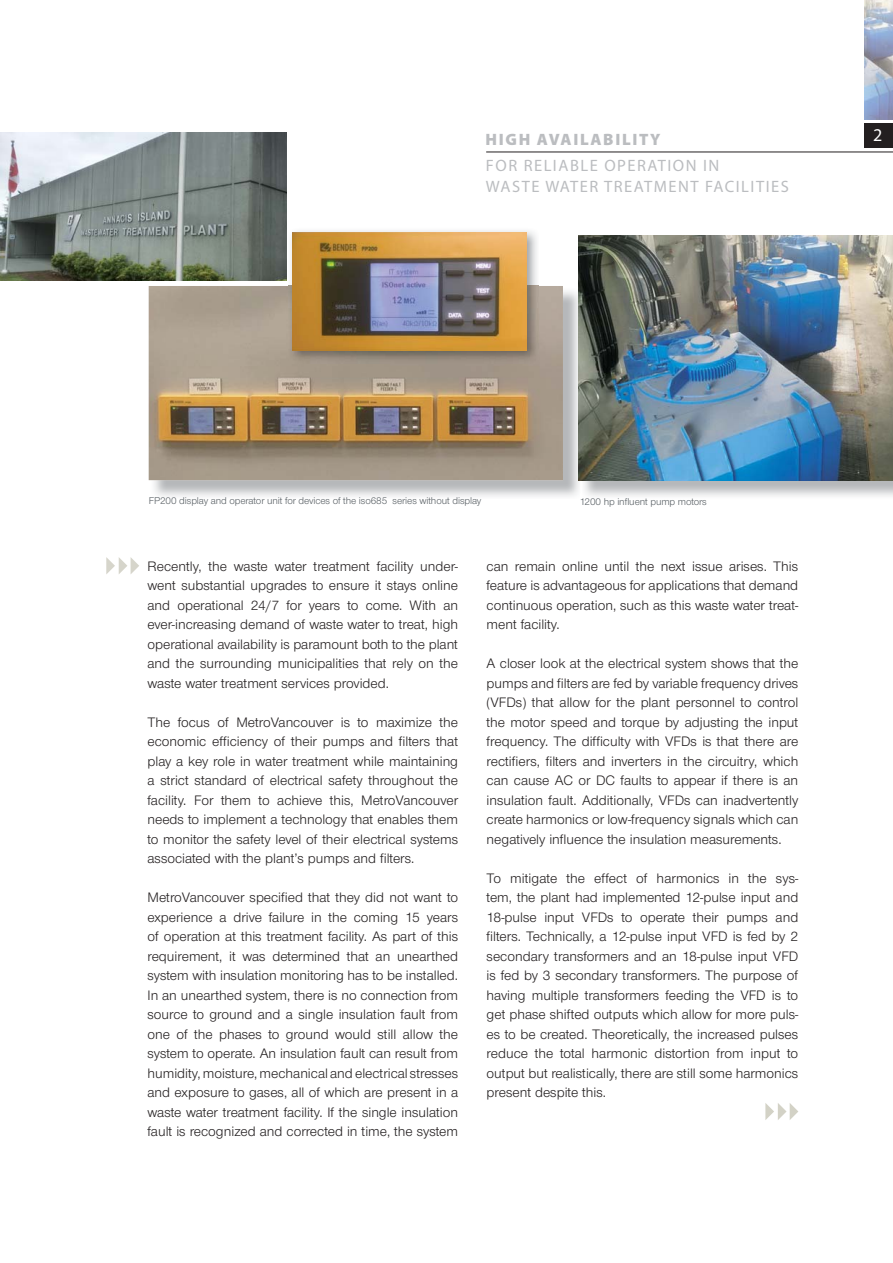
<style>
.page{position:relative;width:893px;height:1263px;background:#fff}
.page>*{position:absolute;margin:0;border:0;box-sizing:border-box;transform-origin:0 0}
.t1{font:18px "Myriad Pro";color:#fff}
.t2{font:16.5px/21px "Myriad Pro";letter-spacing:.09em;color:#bbbdc0}
.t3{font:900 16.5px "Myriad Pro";letter-spacing:.1em;color:#bbbdc0}
.t4{font:14.25px/19.5px "Nimbus Sans Novus T";color:#231f20;text-align:justify}
.t5{font:10.2px "Nimbus Sans Novus T";letter-spacing:-.01em;color:#565d62}
</style>
<div class="page">
<svg style="left:765px;top:1103px;width:33px;height:17px"></svg>
<img style="left:151px;top:288px;width:430px;height:209px">
<img style="left:149px;top:286px;width:414px;height:194px">
<img style="left:581px;top:480px;width:312px;height:16px">
<img style="left:579px;top:235px;width:314px;height:245px">
<img style="left:288px;top:230px;width:251px;height:133px">
<img style="left:292px;top:232px;width:234px;height:118px">
<div style="left:864px;top:123px;width:29px;height:24px;background:#231f20"></div>
<hr style="left:486px;top:152px;width:407px;height:1px;background:#231f20">
<img style="left:864px;top:0;width:29px;height:119px">
<svg style="left:106px;top:557px;width:33px;height:17px"></svg>
<img style="left:0;top:133px;width:287px;height:148px">
<p class="t3" style="left:486px;top:133px;width:176px">HIGH AVAILABILITY</p>
<p class="t2" style="left:486px;top:157px;width:304px">FOR RELIABLE OPERATION IN<br>WASTE WATER TREATMENT FACILITIES</p>
<p class="t1" style="left:873px;top:128px;width:11px">2</p>
<p class="t5" style="left:149px;top:497px;width:334px">FP200 display and operator unit for devices of the iso685 series without display</p>
<p class="t5" style="left:580px;top:497px;width:129px">1200 hp influent pump motors</p>
<p class="t4" style="left:147px;top:557px;width:312px">Recently, the waste water treatment facility under&shy;went substantial upgrades to ensure it stays online and operational 24/7 for years to come. With an ever-increasing demand of waste water to treat, high operational availability is paramount both to the plant and the surrounding municipalities that rely on the waste water treatment services provided.</p>
<p class="t4" style="left:147px;top:713px;width:312px">The focus of MetroVancouver is to maximize the economic efficiency of their pumps and filters that play a key role in water treatment while maintaining a strict standard of electrical safety throughout the facility. For them to achieve this, MetroVancouver needs to implement a technology that enables them to monitor the safety level of their electrical systems associated with the plant’s pumps and filters.</p>
<p class="t4" style="left:147px;top:889px;width:312px">MetroVancouver specified that they did not want to experience a drive failure in the coming 15 years of operation at this treatment facility. As part of this requirement, it was determined that an unearthed system with insulation monitoring has to be installed.<br>In an unearthed system, there is no connection from source to ground and a single insulation fault from one of the phases to ground would still allow the system to operate. An insulation fault can result from humidity, moisture, mechanical and electrical stresses and exposure to gases, all of which are present in a waste water treatment facility. If the single insulation fault is recognized and corrected in time, the system</p>
<p class="t4" style="left:487px;top:558px;width:313px">can remain online until the next issue arises. This feature is advantageous for applications that demand continuous operation, such as this waste water treat&shy;ment facility.</p>
<p class="t4" style="left:487px;top:655px;width:313px">A closer look at the electrical system shows that the pumps and filters are fed by variable frequency drives (VFDs) that allow for the plant personnel to control the motor speed and torque by adjusting the input frequency. The difficulty with VFDs is that there are rectifiers, filters and inverters in the circuitry, which can cause AC or DC faults to appear if there is an insulation fault. Additionally, VFDs can inadvertently create harmonics or low-frequency signals which can negatively influence the insulation measurements.</p>
<p class="t4" style="left:487px;top:869px;width:313px">To mitigate the effect of harmonics in the sys&shy;tem, the plant had implemented 12-pulse input and 18-pulse input VFDs to operate their pumps and filters. Technically, a 12-pulse input VFD is fed by 2 secondary transformers and an 18-pulse input VFD is fed by 3 secondary transformers. The purpose of having multiple transformers feeding the VFD is to get phase shifted outputs which allow for more puls&shy;es to be created. Theoretically, the increased pulses reduce the total harmonic distortion from input to output but realistically, there are still some harmonics present despite this.</p>
</div>
